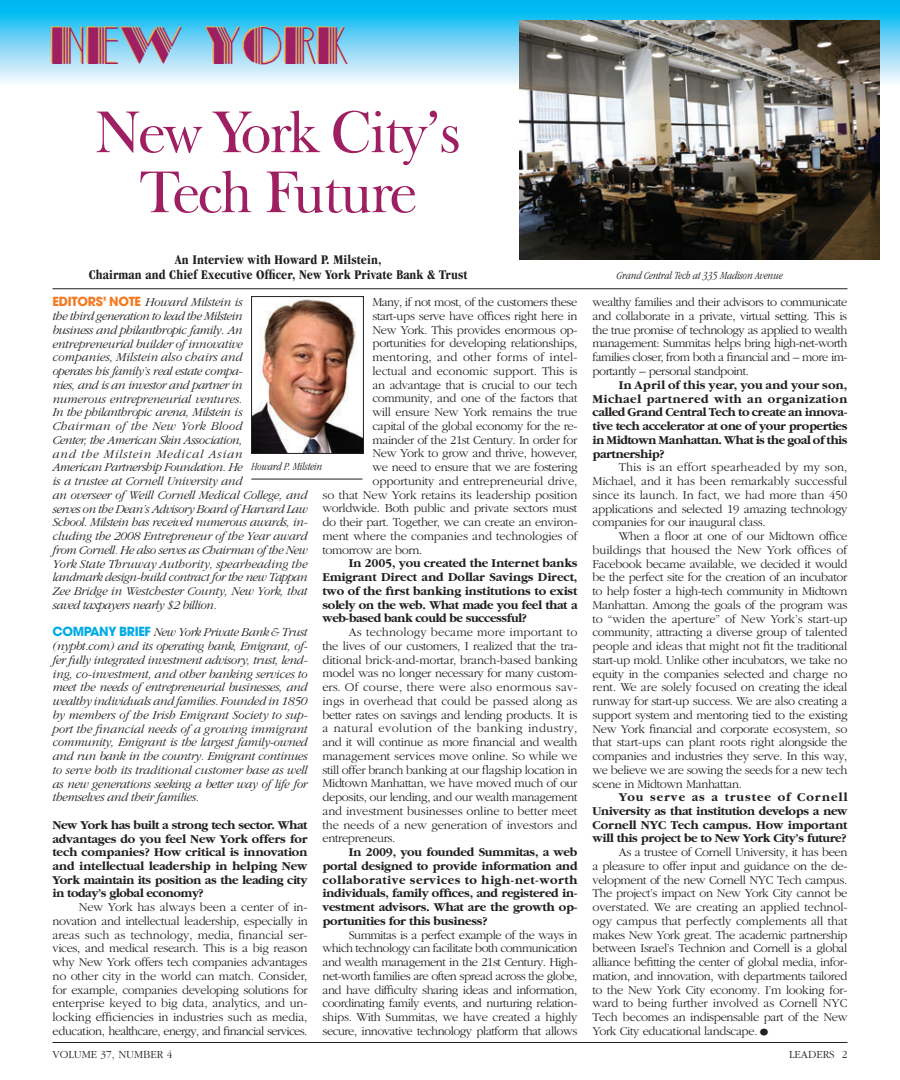
<style>
.page{position:relative;width:900px;height:1080px;background:#fff}
.page>*{position:absolute;margin:0;border:0;box-sizing:border-box;transform-origin:0 0}
.t1{font:60px/60px "Frys Baskerville BT";letter-spacing:-.04em;color:#9e1f62;text-align:center}
.t2{font:45px "RM DEC Or";color:#9e1f62}
.t3{font:700 condensed 13.75px/15px "Garamond";letter-spacing:.01em;color:#231f20;text-align:center}
.t4{font:300 12.5px/13.8px "Garamond";letter-spacing:-.03em;color:#231f20;text-align:justify}
.t5{font:italic 300 12.5px/13.8px "Garamond";letter-spacing:-.03em;color:#231f20}
.t6{font:700 12.5px/13.8px "Garamond";letter-spacing:-.03em;color:#231f20;text-align:justify}
.t7{font:300 12.5px "Garamond";letter-spacing:-.01em;color:#231f20}
.t8{font:300 12.5px "Garamond";letter-spacing:.01em;color:#231f20}
.t9{font:italic 300 condensed 11.25px "Garamond";color:#231f20}
.t10{font:300 11.25px "Garamond";color:#231f20}
.s1{font-family:"Avant Garde";font-weight:700;font-style:normal;color:#f47921}
.s2{font-family:"Avant Garde";font-weight:700;font-style:normal;color:#00abe5}
.s3{font-size:22.5px}
</style>
<div class="page">
<svg style="left:0;top:0;width:900px;height:86px;background:#66d1f5"></svg>
<hr style="left:52px;top:1042px;width:796px;height:1px;background:#231f20">
<img style="left:253px;top:298px;width:109px;height:154px">
<div style="left:251px;top:296px;width:113px;height:158px;border:1px solid #231f20"></div>
<hr style="left:251px;top:479px;width:111px;height:1px;background:#231f20">
<hr style="left:52px;top:288px;width:796px;height:1px;background:#231f20">
<img style="left:520px;top:20px;width:360px;height:240px">
<h2 class="t2" style="left:52px;top:9px;width:300px">NEW YORK</h2>
<h1 class="t1" style="left:95px;top:100px;width:369px">New York City’s<br>Tech Future</h1>
<p class="t3" style="left:89px;top:252px;width:380px">An Interview with Howard P. Milstein,<br>Chairman and Chief Executive Officer, New York Private Bank &amp; Trust</p>
<p class="t5" style="left:52px;top:296px;width:257px"><span class="s1">EDITORS’ NOTE</span> Howard Milstein is<br>the third generation to lead the Milstein<br>business and philanthropic family. An entrepreneurial builder of innovative<br>companies, Milstein also chairs and<br>operates his family’s real estate compa-<br>nies, and is an investor and partner in<br>numerous entrepreneurial ventures.<br>In the philanthropic arena, Milstein is<br>Chairman of the New York Blood<br>Center, the American Skin Association,<br>and the Milstein Medical Asian<br>American Partnership Foundation. He<br>is a trustee at Cornell University and<br>an overseer of Weill Cornell Medical College, and serves on the Dean’s Advisory Board of Harvard Law School. Milstein has received numerous awards, in&shy;cluding the 2008 Entrepreneur of the Year award from Cornell. He also serves as Chairman of the New York State Thruway Authority, spearheading the landmark design-build contract for the new Tappan Zee Bridge in Westchester County, New York, that saved taxpayers nearly $2 billion.</p>
<p class="t5" style="left:52px;top:626px;width:257px;text-align:justify"><span class="s2">COMPANY BRIEF</span> New York Private Bank &amp; Trust (nypbt.com) and its operating bank, Emigrant, of&shy;fer fully integrated investment advisory, trust, lend&shy;ing, co-investment, and other banking services to meet the needs of entrepreneurial businesses, and wealthy individuals and families. Founded in 1850 by members of the Irish Emigrant Society to sup&shy;port the financial needs of a growing immigrant community, Emigrant is the largest family-owned and run bank in the country. Emigrant continues to serve both its traditional customer base as well as new generations seeking a better way of life for themselves and their families.</p>
<p class="t6" style="left:52px;top:818px;width:257px">New York has built a strong tech sector. What advantages do you feel New York offers for tech companies? How critical is innovation and intellectual leadership in helping New York maintain its position as the leading city in today’s global economy?</p>
<p class="t4" style="left:52px;top:901px;width:257px;text-indent:26px">New York has always been a center of in&shy;novation and intellectual leadership, especially in areas such as technology, media, financial ser&shy;vices, and medical research. This is a big reason why New York offers tech companies advantages no other city in the world can match. Consider, for example, companies developing solutions for enterprise keyed to big data, analytics, and un&shy;locking efficiencies in industries such as media, education, healthcare, energy, and financial services.</p>
<p class="t4" style="left:372px;top:296px;width:207px">Many, if not most, of the customers these</p>
<p class="t4" style="left:372px;top:309px;width:207px">start-ups serve have offices right here in</p>
<p class="t4" style="left:372px;top:323px;width:207px">New York. This provides enormous op-</p>
<p class="t4" style="left:372px;top:337px;width:206px">portunities for developing relationships,</p>
<p class="t8" style="left:372px;top:351px;width:207px">mentoring, and other forms of intel-</p>
<p class="t7" style="left:372px;top:364px;width:207px">lectual and economic support. This is</p>
<p class="t4" style="left:372px;top:378px;width:206px">an advantage that is crucial to our tech</p>
<p class="t4" style="left:372px;top:392px;width:207px">community, and one of the factors that</p>
<p class="t4" style="left:372px;top:406px;width:206px">will ensure New York remains the true</p>
<p class="t4" style="left:372px;top:419px;width:207px">capital of the global economy for the re-</p>
<p class="t4" style="left:372px;top:433px;width:207px">mainder of the 21st Century. In order for</p>
<p class="t4" style="left:372px;top:447px;width:207px">New York to grow and thrive, however,</p>
<p class="t4" style="left:372px;top:461px;width:207px">we need to ensure that we are fostering</p>
<p class="t7" style="left:372px;top:474px;width:206px">opportunity and entrepreneurial drive,</p>
<p class="t7" style="left:322px;top:488px;width:256px">so that New York retains its leadership position</p>
<p class="t4" style="left:322px;top:502px;width:256px">worldwide. Both public and private sectors must</p>
<p class="t4" style="left:322px;top:516px;width:256px">do their part. Together, we can create an environ-</p>
<p class="t7" style="left:322px;top:529px;width:256px">ment where the companies and technologies of</p>
<p class="t4" style="left:322px;top:543px;width:101px">tomorrow are born.</p>
<p class="t6" style="left:322px;top:557px;width:257px;text-indent:26px">In 2005, you created the Internet banks Emigrant Direct and Dollar Savings Direct, two of the first banking institutions to exist solely on the web. What made you feel that a web-based bank could be successful?</p>
<p class="t4" style="left:322px;top:626px;width:257px;text-indent:26px">As technology became more important to the lives of our customers, I realized that the tra&shy;ditional brick-and-mortar, branch-based banking model was no longer necessary for many custom&shy;ers. Of course, there were also enormous sav&shy;ings in overhead that could be passed along as better rates on savings and lending products. It is a natural evolution of the banking industry, and it will continue as more financial and wealth management services move online. So while we still offer branch banking at our flagship location in Midtown Manhattan, we have moved much of our deposits, our lending, and our wealth management and investment businesses online to better meet the needs of a new generation of investors and entrepreneurs.</p>
<p class="t6" style="left:322px;top:846px;width:257px;text-indent:26px">In 2009, you founded Summitas, a web portal designed to provide information and collaborative services to high-net-worth individuals, family offices, and registered in&shy;vestment advisors. What are the growth op&shy;portunities for this business?</p>
<p class="t4" style="left:322px;top:928px;width:257px;text-indent:26px">Summitas is a perfect example of the ways in which technology can facilitate both communication and wealth management in the 21st Century. High&shy;net-worth families are often spread across the globe, and have difficulty sharing ideas and information, coordinating family events, and nurturing relation&shy;ships. With Summitas, we have created a highly secure, innovative technology platform that allows</p>
<p class="t9" style="left:251px;top:460px;width:73px">Howard P. Milstein</p>
<p class="t9" style="left:617px;top:269px;width:168px">Grand Central Tech at 335 Madison Avenue</p>
<p class="t4" style="left:592px;top:296px;width:257px">wealthy families and their advisors to communicate and collaborate in a private, virtual setting. This is the true promise of technology as applied to wealth management: Summitas helps bring high-net-worth families closer, from both a financial and – more im&shy;portantly – personal standpoint.</p>
<p class="t6" style="left:592px;top:378px;width:257px;text-indent:26px">In April of this year, you and your son, Michael partnered with an organization called Grand Central Tech to create an innova&shy;tive tech accelerator at one of your properties in Midtown Manhattan. What is the goal of this partnership?</p>
<p class="t4" style="left:592px;top:461px;width:257px;text-indent:26px">This is an effort spearheaded by my son, Michael, and it has been remarkably successful since its launch. In fact, we had more than 450 applications and selected 19 amazing technology companies for our inaugural class.</p>
<p class="t4" style="left:592px;top:529px;width:257px;text-indent:26px">When a floor at one of our Midtown office buildings that housed the New York offices of Facebook became available, we decided it would be the perfect site for the creation of an incubator to help foster a high-tech community in Midtown Manhattan. Among the goals of the program was to “widen the aperture” of New York’s start-up community, attracting a diverse group of talented people and ideas that might not fit the traditional start-up mold. Unlike other incubators, we take no equity in the companies selected and charge no rent. We are solely focused on creating the ideal runway for start-up success. We are also creating a support system and mentoring tied to the existing New York financial and corporate ecosystem, so that start-ups can plant roots right alongside the companies and industries they serve. In this way, we believe we are sowing the seeds for a new tech scene in Midtown Manhattan.</p>
<p class="t6" style="left:592px;top:791px;width:257px;text-indent:26px">You serve as a trustee of Cornell University as that institution develops a new Cornell NYC Tech campus. How important will this project be to New York City’s future?</p>
<p class="t4" style="left:592px;top:846px;width:257px;text-indent:26px">As a trustee of Cornell University, it has been a pleasure to offer input and guidance on the de&shy;velopment of the new Cornell NYC Tech campus.<br>The project’s impact on New York City cannot be overstated. We are creating an applied technol&shy;ogy campus that perfectly complements all that makes New York great. The academic partnership between Israel’s Technion and Cornell is a global alliance befitting the center of global media, infor&shy;mation, and innovation, with departments tailored to the New York City economy. I’m looking for&shy;ward to being further involved as Cornell NYC Tech becomes an indispensable part of the New York City educational landscape.<span class="s3">•</span></p>
<p class="t10" style="left:52px;top:1048px;width:121px">VOLUME 37, NUMBER 4</p>
<p class="t10" style="left:789px;top:1048px;width:60px">LEADERS 2</p>
</div>
